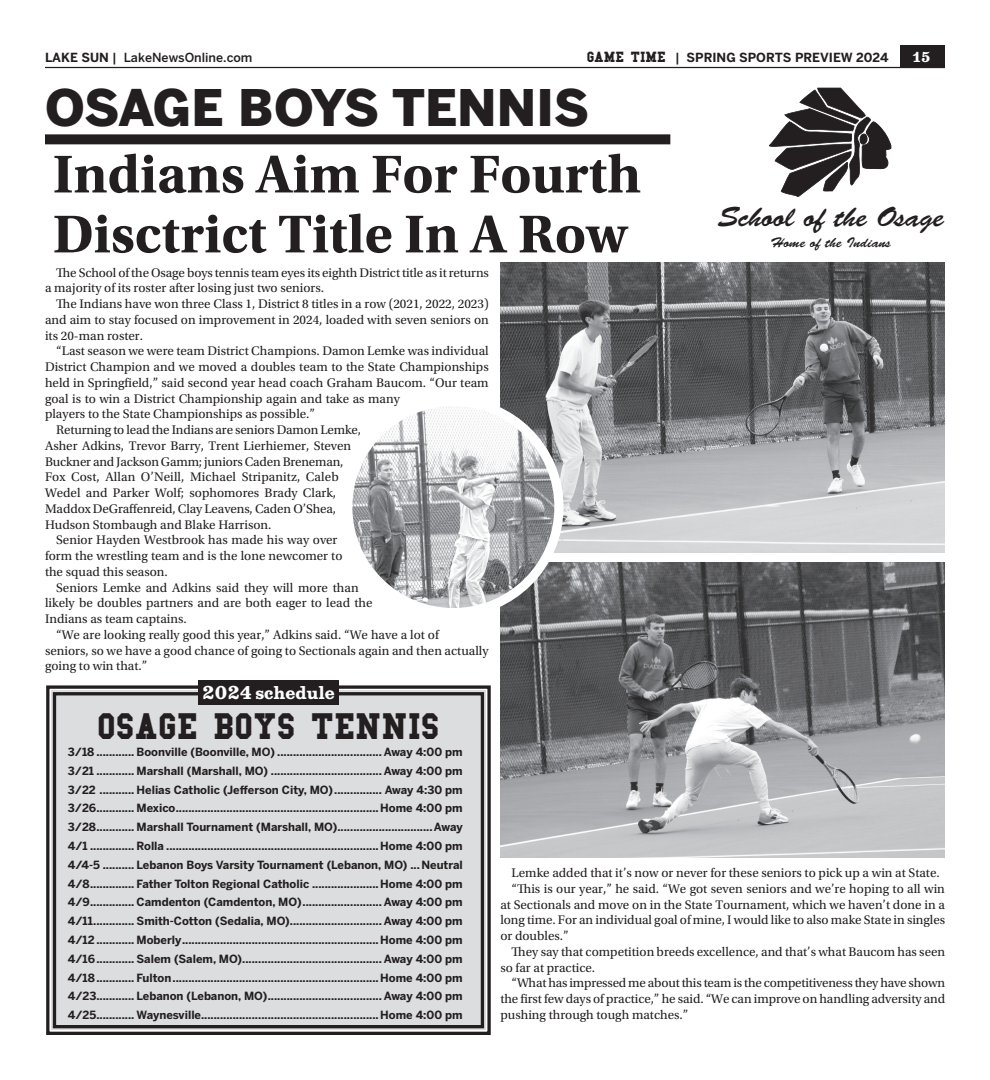
<style>
.page{position:relative;width:990px;height:1080px;background:#fff}
.page>*{position:absolute;margin:0;border:0;box-sizing:border-box;transform-origin:0 0}
.t1{font:700 56px/60px "Utopia Std";color:#231f20}
.t2{font:900 50px "Benton Sans";color:#231f20}
.t3{font:700 37.5px "College";color:#231f20}
.t4{font:28.25px "Brush Script Std";color:#231f20;scale:1.04 1}
.t5{font:700 16px "Belizio";color:#fff}
.t6{font:14.12px "Brush Script Std";color:#231f20;scale:1.04 1}
.t7{font:13.12px/15.8px "Utopia Std";color:#231f20}
.t8{font:700 12.5px "Benton Sans";color:#231f20}
.t9{font:500 12.5px "Benton Sans";color:#231f20}
.t10{font:700 12.5px "Belizio";color:#fff}
.t11{font:700 11.25px/18.8px "Benton Sans";color:#231f20;text-align:justify}
.s1{font-weight:700}
.s2{font-family:"College";font-size:15px}
.s3{font-weight:500}
</style>
<div class="page">
<div style="left:900px;top:45px;width:45px;height:23px;background:#231f20"></div>
<hr style="left:45px;top:67px;width:900px;height:1px;background:#231f20">
<img style="left:500px;top:263px;width:445px;height:290px">
<div style="left:46px;top:685px;width:445px;height:350px;background:#dcdddf"></div>
<div style="left:53px;top:692px;width:431px;height:336px;border:3px solid #231f20"></div>
<div style="left:198px;top:681px;width:141px;height:24px;background:#231f20"></div>
<svg style="left:769px;top:88px;width:123px;height:109px"></svg>
<div style="left:45px;top:134px;width:625px;height:10px;background:#231f20"></div>
<img style="left:500px;top:563px;width:445px;height:295px">
<img style="left:348px;top:401px;width:211px;height:212px;border-radius:106px">
<div style="left:343px;top:397px;width:221px;height:220px;border:9px solid #fff;border-radius:50%"></div>
<p class="t9" style="left:45px;top:50px;width:209px"><span class="s1">LAKE SUN</span> | LakeNewsOnline.com</p>
<p class="t8" style="left:587px;top:50px;width:304px"><span class="s2">GAME TIME</span> <span class="s3">|</span> SPRING SPORTS PREVIEW 2024</p>
<p class="t10" style="left:913px;top:48px;width:19px">15</p>
<h2 class="t2" style="left:45px;top:77px;width:546px">OSAGE BOYS TENNIS</h2>
<h1 class="t1" style="left:53px;top:145px;width:590px">Indians Aim For Fourth<br>Disctrict Title In A Row</h1>
<p class="t7" style="left:45px;top:265px;width:445px;text-indent:11px">The School of the Osage boys tennis team eyes its eighth District title as it returns a majority of its roster after losing just two seniors.</p>
<p class="t7" style="left:45px;top:296px;width:445px;text-align:justify;text-indent:11px">The Indians have won three Class 1, District 8 titles in a row (2021, 2022, 2023) and aim to stay focused on improvement in 2024, loaded with seven seniors on its 20-man roster.</p>
<p class="t7" style="left:56px;top:343px;width:434px">“Last season we were team District Champions. Damon Lemke was individual</p>
<p class="t7" style="left:45px;top:359px;width:445px">District Champion and we moved a doubles team to the State Championships</p>
<p class="t7" style="left:45px;top:375px;width:445px">held in Springfield,” said second year head coach Graham Baucom. “Our team</p>
<p class="t7" style="left:45px;top:391px;width:357px">goal is to win a District Championship again and take as many</p>
<p class="t7" style="left:45px;top:406px;width:272px">players to the State Championships as possible.”</p>
<p class="t7" style="left:56px;top:422px;width:306px">Returning to lead the Indians are seniors Damon Lemke,</p>
<p class="t7" style="left:45px;top:438px;width:308px">Asher Adkins, Trevor Barry, Trent Lierhiemer, Steven</p>
<p class="t7" style="left:45px;top:454px;width:300px">Buckner and Jackson Gamm; juniors Caden Breneman,</p>
<p class="t7" style="left:45px;top:469px;width:295px">Fox Cost, Allan O’Neill, Michael Stripanitz, Caleb</p>
<p class="t7" style="left:45px;top:485px;width:293px">Wedel and Parker Wolf; sophomores Brady Clark,</p>
<p class="t7" style="left:45px;top:501px;width:293px">Maddox DeGraffenreid, Clay Leavens, Caden O’Shea,</p>
<p class="t7" style="left:45px;top:517px;width:228px">Hudson Stombaugh and Blake Harrison.</p>
<p class="t7" style="left:56px;top:532px;width:283px">Senior Hayden Westbrook has made his way over</p>
<p class="t7" style="left:45px;top:548px;width:299px">form the wrestling team and is the lone newcomer to</p>
<p class="t7" style="left:45px;top:564px;width:124px">the squad this season.</p>
<p class="t7" style="left:56px;top:580px;width:304px">Seniors Lemke and Adkins said they will more than</p>
<p class="t7" style="left:45px;top:595px;width:329px">likely be doubles partners and are both eager to lead the</p>
<p class="t7" style="left:45px;top:611px;width:143px">Indians as team captains.</p>
<p class="t7" style="left:56px;top:627px;width:384px">“We are looking really good this year,” Adkins said. “We have a lot of</p>
<p class="t7" style="left:45px;top:643px;width:445px">seniors, so we have a good chance of going to Sectionals again and then actually</p>
<p class="t7" style="left:45px;top:658px;width:104px">going to win that.”</p>
<h3 class="t4" style="left:718px;top:201px;width:219px">School of the Osage</h3>
<p class="t6" style="left:771px;top:235px;width:118px">Home of the Indians</p>
<p class="t5" style="left:202px;top:681px;width:134px">2024 schedule</p>
<h3 class="t3" style="left:97px;top:708px;width:344px">OSAGE BOYS TENNIS</h3>
<p class="t11" style="left:68px;top:742px;width:396px">3/18 ............ Boonville (Boonville, MO) ................................. Away 4:00 pm 3/21 ............ Marshall (Marshall, MO) ................................... Away 4:00 pm 3/22 ........... Helias Catholic (Jefferson City, MO)............... Away 4:30 pm 3/26............ Mexico................................................................Home 4:00 pm 3/28............ Marshall Tournament (Marshall, MO)..............................Away 4/1 .............. Rolla ...................................................................Home 4:00 pm 4/4-5 .......... Lebanon Boys Varsity Tournament (Lebanon, MO) ...Neutral 4/8.............. Father Tolton Regional Catholic .....................Home 4:00 pm 4/9.............. Camdenton (Camdenton, MO)......................... Away 4:00 pm 4/11............. Smith-Cotton (Sedalia, MO)............................. Away 4:00 pm 4/12............ Moberly..............................................................Home 4:00 pm 4/16............ Salem (Salem, MO)............................................ Away 4:00 pm 4/18............ Fulton.................................................................Home 4:00 pm 4/23............ Lebanon (Lebanon, MO).................................... Away 4:00 pm 4/25............ Waynesville........................................................Home 4:00 pm</p>
<p class="t7" style="left:512px;top:865px;width:430px">Lemke added that it’s now or never for these seniors to pick up a win at State.</p>
<p class="t7" style="left:512px;top:881px;width:435px">“This is our year,” he said. “We got seven seniors and we’re hoping to all win</p>
<p class="t7" style="left:500px;top:897px;width:446px">at Sectionals and move on in the State Tournament, which we haven’t done in a</p>
<p class="t7" style="left:500px;top:913px;width:446px">long time. For an individual goal of mine, I would like to also make State in singles</p>
<p class="t7" style="left:500px;top:928px;width:70px">or doubles.”</p>
<p class="t7" style="left:512px;top:944px;width:435px">They say that competition breeds excellence, and that’s what Baucom has seen</p>
<p class="t7" style="left:500px;top:960px;width:96px">so far at practice.</p>
<p class="t7" style="left:512px;top:976px;width:435px">“What has impressed me about this team is the competitiveness they have shown</p>
<p class="t7" style="left:500px;top:991px;width:446px">the first few days of practice,” he said. “We can improve on handling adversity and</p>
<p class="t7" style="left:500px;top:1007px;width:189px">pushing through tough matches.”</p>
</div>
